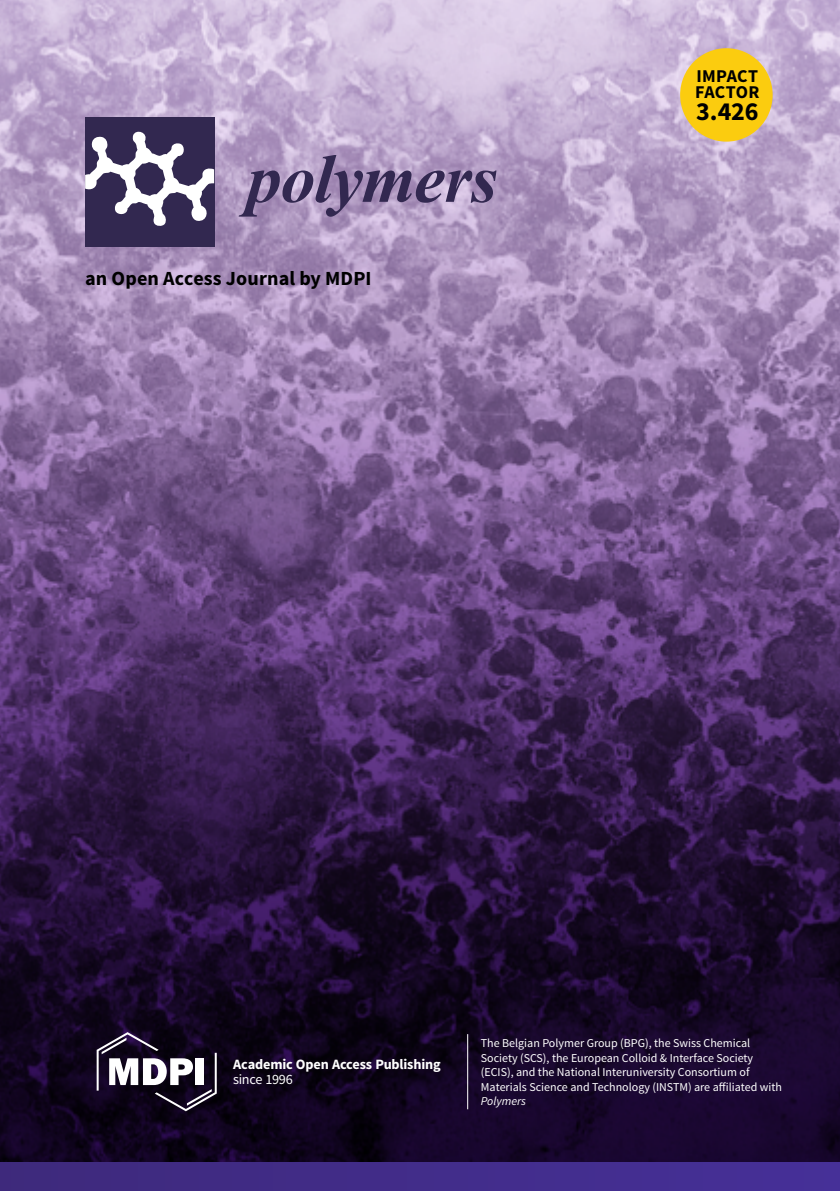
<style>
.page{position:relative;width:840px;height:1191px;background:#fff}
.page>*{position:absolute;margin:0;border:0;box-sizing:border-box;transform-origin:0 0}
.t1{font:italic 700 69px "Times New Roman";letter-spacing:-.015em;color:#322850}
.t2{font:700 26px "Source Sans Pro";color:#000}
.t3{font:700 20px "Source Sans Pro";letter-spacing:.005em;color:#000}
.t4{font:700 18px/16px "Source Sans Pro";letter-spacing:.005em;color:#000}
.t5{font:700 14.2px "Source Sans Pro";letter-spacing:-.01em;color:#fff}
.t6{font:14.2px "Source Sans Pro";letter-spacing:-.025em;color:#fff}
.t7{font:12px/14.4px "Source Sans Pro";color:#fff}
.t8{font:italic 12px "Source Sans Pro";color:#fff}
</style>
<div class="page">
<img style="left:0;top:0;width:839px;height:1162px">
<div style="left:85px;top:118px;width:129px;height:129px;background:#322850"></div>
<svg style="left:85px;top:131px;width:129px;height:95px"></svg>
<div style="left:0;top:1162px;width:839px;height:29px;background:linear-gradient(to right,#3e297c,#463098)"></div>
<div style="left:679px;top:48px;width:93px;height:94px;background:#fbcc0f;border-radius:50%"></div>
<svg style="left:97px;top:1032px;width:120px;height:79px"></svg>
<hr style="left:467px;top:1034px;width:1px;height:75px;background:#fff">
<h1 class="t1" style="left:247px;top:131px;width:252px">polymers</h1>
<h3 class="t3" style="left:85px;top:266px;width:288px">an Open Access Journal by MDPI</h3>
<h3 class="t4" style="left:694px;top:69px;width:66px">IMPACT<br>FACTOR</h3>
<h2 class="t2" style="left:695px;top:95px;width:64px">3.426</h2>
<p class="t5" style="left:233px;top:1055px;width:209px">Academic Open Access Publishing</p>
<p class="t6" style="left:233px;top:1070px;width:61px">since 1996</p>
<p class="t7" style="left:480px;top:1036px;width:302px">The Belgian Polymer Group (BPG), the Swiss Chemical Society (SCS), the European Colloid &amp; Interface Society (ECIS), and the National Interuniversity Consortium of Materials Science and Technology (INSTM) are affiliated with</p>
<p class="t8" style="left:480px;top:1093px;width:47px">Polymers</p>
</div>
